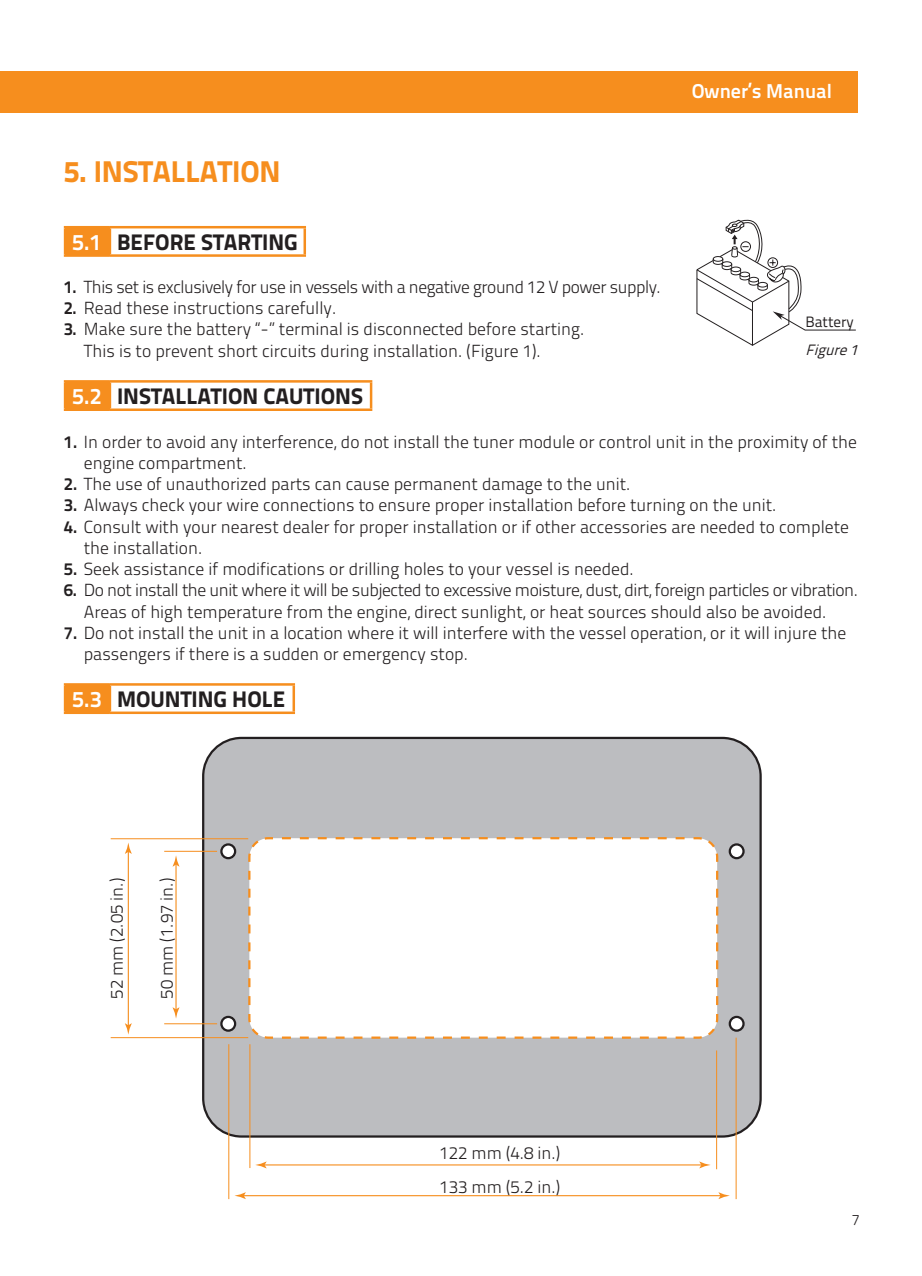
<style>
.page{position:relative;width:922px;height:1276px;background:#fff}
.page>*{position:absolute;margin:0;border:0;box-sizing:border-box;transform-origin:0 0}
.t1{font:30px "Titillium Text 25 L 999 wt";letter-spacing:-.005em;color:#f68e1e}
.t2{font:22.5px "Titillium Text 25 L 999 wt";color:#231f20}
.t3{font:22.5px "Titillium Text 25 L 800 wt";color:#fff}
.t4{font:20px "Titillium Text 25 L 800 wt";color:#fff}
.t5{font:17.5px "Titillium Text 25 L 250 wt";color:#231f20}
.t6{font:17.5px "Titillium Text 25 L 250 wt";letter-spacing:-.025em;color:#231f20}
.t7{font:15px "Titillium Text 25 L 400 wt";color:#231f20}
.t8{font:italic 15px "Titillium Text 25 L 400 wt";color:#231f20}
.t9{font:15px "Titillium Text 25 L 250 wt";color:#231f20}
.s1{font-family:"Titillium Text 25 L 800 wt"}
</style>
<div class="page">
<div style="left:0;top:71px;width:857px;height:42px;background:#f68e1e"></div>
<div style="left:65px;top:227px;width:45px;height:28px;background:#f68e1e"></div>
<hr style="left:64px;top:228px;width:2px;height:26px;background:#f68e1e">
<hr style="left:64px;top:226px;width:46px;height:2px;background:#f68e1e">
<hr style="left:64px;top:254px;width:46px;height:3px;background:#f68e1e">
<hr style="left:109px;top:228px;width:2px;height:26px;background:#f68e1e">
<hr style="left:110px;top:226px;width:196px;height:2px;background:#f68e1e">
<hr style="left:303px;top:228px;width:3px;height:26px;background:#f68e1e">
<hr style="left:110px;top:254px;width:196px;height:3px;background:#f68e1e">
<div style="left:65px;top:381px;width:45px;height:29px;background:#f68e1e"></div>
<hr style="left:64px;top:383px;width:2px;height:25px;background:#f68e1e">
<hr style="left:64px;top:380px;width:46px;height:3px;background:#f68e1e">
<hr style="left:64px;top:408px;width:46px;height:3px;background:#f68e1e">
<hr style="left:109px;top:383px;width:2px;height:25px;background:#f68e1e">
<hr style="left:110px;top:380px;width:262px;height:3px;background:#f68e1e">
<hr style="left:370px;top:383px;width:2px;height:25px;background:#f68e1e">
<hr style="left:110px;top:408px;width:262px;height:3px;background:#f68e1e">
<div style="left:65px;top:684px;width:45px;height:29px;background:#f68e1e"></div>
<hr style="left:64px;top:685px;width:2px;height:26px;background:#f68e1e">
<hr style="left:64px;top:683px;width:46px;height:2px;background:#f68e1e">
<hr style="left:64px;top:711px;width:46px;height:3px;background:#f68e1e">
<hr style="left:109px;top:685px;width:2px;height:26px;background:#f68e1e">
<hr style="left:110px;top:683px;width:185px;height:2px;background:#f68e1e">
<hr style="left:292px;top:685px;width:3px;height:26px;background:#f68e1e">
<hr style="left:110px;top:711px;width:185px;height:3px;background:#f68e1e">
<svg style="left:696px;top:219px;width:160px;height:127px"></svg>
<div style="left:203px;top:738px;width:557px;height:398px;background:#bcbdc0;border-radius:38px"></div>
<div style="left:202px;top:737px;width:559px;height:400px;border:2px solid #231f20;border-radius:38px"></div>
<svg style="left:729px;top:844px;width:14px;height:14px"></svg>
<div style="left:728px;top:843px;width:16px;height:16px;border:2px solid #231f20;border-radius:50%"></div>
<svg style="left:221px;top:844px;width:14px;height:14px"></svg>
<div style="left:220px;top:843px;width:16px;height:16px;border:2px solid #231f20;border-radius:50%"></div>
<svg style="left:729px;top:1017px;width:14px;height:13px"></svg>
<div style="left:728px;top:1015px;width:16px;height:16px;border:2px solid #231f20;border-radius:50%"></div>
<svg style="left:221px;top:1017px;width:14px;height:13px"></svg>
<div style="left:220px;top:1015px;width:16px;height:16px;border:2px solid #231f20;border-radius:50%"></div>
<div style="left:247px;top:837px;width:472px;height:202px;background:#fff"></div>
<hr style="left:243px;top:1195px;width:478px;height:1px;background:#f68e1e">
<svg style="left:718px;top:1192px;width:11px;height:7px"></svg>
<svg style="left:234px;top:1192px;width:12px;height:7px"></svg>
<hr style="left:263px;top:1164px;width:439px;height:1px;background:#f68e1e">
<svg style="left:699px;top:1161px;width:11px;height:7px"></svg>
<svg style="left:255px;top:1161px;width:11px;height:7px"></svg>
<hr style="left:175px;top:863px;width:1px;height:147px;background:#f68e1e">
<svg style="left:172px;top:855px;width:7px;height:11px"></svg>
<svg style="left:172px;top:1007px;width:7px;height:11px"></svg>
<hr style="left:128px;top:851px;width:1px;height:175px;background:#f68e1e">
<svg style="left:125px;top:843px;width:7px;height:11px"></svg>
<svg style="left:125px;top:1023px;width:7px;height:11px"></svg>
<hr style="left:228px;top:1044px;width:1px;height:155px;background:#f68e1e">
<hr style="left:164px;top:1023px;width:53px;height:1px;background:#f68e1e">
<hr style="left:164px;top:851px;width:53px;height:1px;background:#f68e1e">
<hr style="left:111px;top:838px;width:137px;height:1px;background:#f68e1e">
<hr style="left:111px;top:1037px;width:137px;height:1px;background:#f68e1e">
<hr style="left:735px;top:1037px;width:1px;height:162px;background:#f68e1e">
<hr style="left:716px;top:1050px;width:1px;height:119px;background:#f68e1e">
<hr style="left:249px;top:1044px;width:1px;height:124px;background:#f68e1e">
<p class="t1" style="left:64px;top:148px;width:218px">5. INSTALLATION</p>
<p class="t3" style="left:72px;top:225px;width:31px">5.1</p>
<p class="t2" style="left:117px;top:224px;width:182px">BEFORE STARTING</p>
<p class="t6" style="left:64px;top:274px;width:598px"><span class="s1">1.</span> This set is exclusively for use in vessels with a negative ground 12 V power supply.</p>
<p class="t5" style="left:64px;top:295px;width:274px"><span class="s1">2.</span> Read these instructions carefully.</p>
<p class="t5" style="left:64px;top:316px;width:522px"><span class="s1">3.</span> Make sure the battery “-” terminal is disconnected before starting.</p>
<p class="t5" style="left:84px;top:338px;width:458px">This is to prevent short circuits during installation. (Figure 1).</p>
<p class="t3" style="left:72px;top:379px;width:31px">5.2</p>
<p class="t2" style="left:117px;top:378px;width:247px">INSTALLATION CAUTIONS</p>
<p class="t4" style="left:691px;top:76px;width:142px">Owner’s Manual</p>
<p class="t7" style="left:805px;top:310px;width:50px">Battery</p>
<p class="t8" style="left:805px;top:339px;width:59px">Figure1</p>
<p class="t5" style="left:64px;top:429px;width:794px"><span class="s1">1.</span> In order to avoid any interference, do not install the tuner module or control unit in the proximity of the</p>
<p class="t5" style="left:84px;top:450px;width:164px">engine compartment.</p>
<p class="t5" style="left:64px;top:471px;width:568px"><span class="s1">2.</span> The use of unauthorized parts can cause permanent damage to the unit.</p>
<p class="t5" style="left:64px;top:492px;width:714px"><span class="s1">3.</span> Always check your wire connections to ensure proper installation before turning on the unit.</p>
<p class="t5" style="left:64px;top:514px;width:786px"><span class="s1">4.</span> Consult with your nearest dealer for proper installation or if other accessories are needed to complete</p>
<p class="t5" style="left:84px;top:535px;width:120px">the installation.</p>
<p class="t5" style="left:64px;top:556px;width:571px"><span class="s1">5.</span> Seek assistance if modifications or drilling holes to your vessel is needed.</p>
<p class="t6" style="left:64px;top:577px;width:795px"><span class="s1">6.</span> Do not install the unit where it will be subjected to excessive moisture, dust, dirt, foreign particles or vibration.</p>
<p class="t5" style="left:84px;top:599px;width:744px">Areas of high temperature from the engine, direct sunlight, or heat sources should also be avoided.</p>
<p class="t5" style="left:64px;top:620px;width:783px"><span class="s1">7.</span> Do not install the unit in a location where it will interfere with the vessel operation, or it will injure the</p>
<p class="t5" style="left:84px;top:641px;width:385px">passengers if there is a sudden or emergency stop.</p>
<p class="t3" style="left:72px;top:682px;width:31px">5.3</p>
<p class="t2" style="left:117px;top:681px;width:170px">MOUNTING HOLE</p>
<p class="t5" style="left:104px;top:998px;width:122px;rotate:-90deg">52 mm (2.05 in.)</p>
<p class="t5" style="left:154px;top:998px;width:122px;rotate:-90deg">50 mm (1.97 in.)</p>
<p class="t5" style="left:439px;top:1140px;width:122px">122 mm (4.8 in.)</p>
<p class="t5" style="left:439px;top:1174px;width:122px">133 mm (5.2 in.)</p>
<p class="t9" style="left:851px;top:1208px;width:9px">7</p>
</div>
